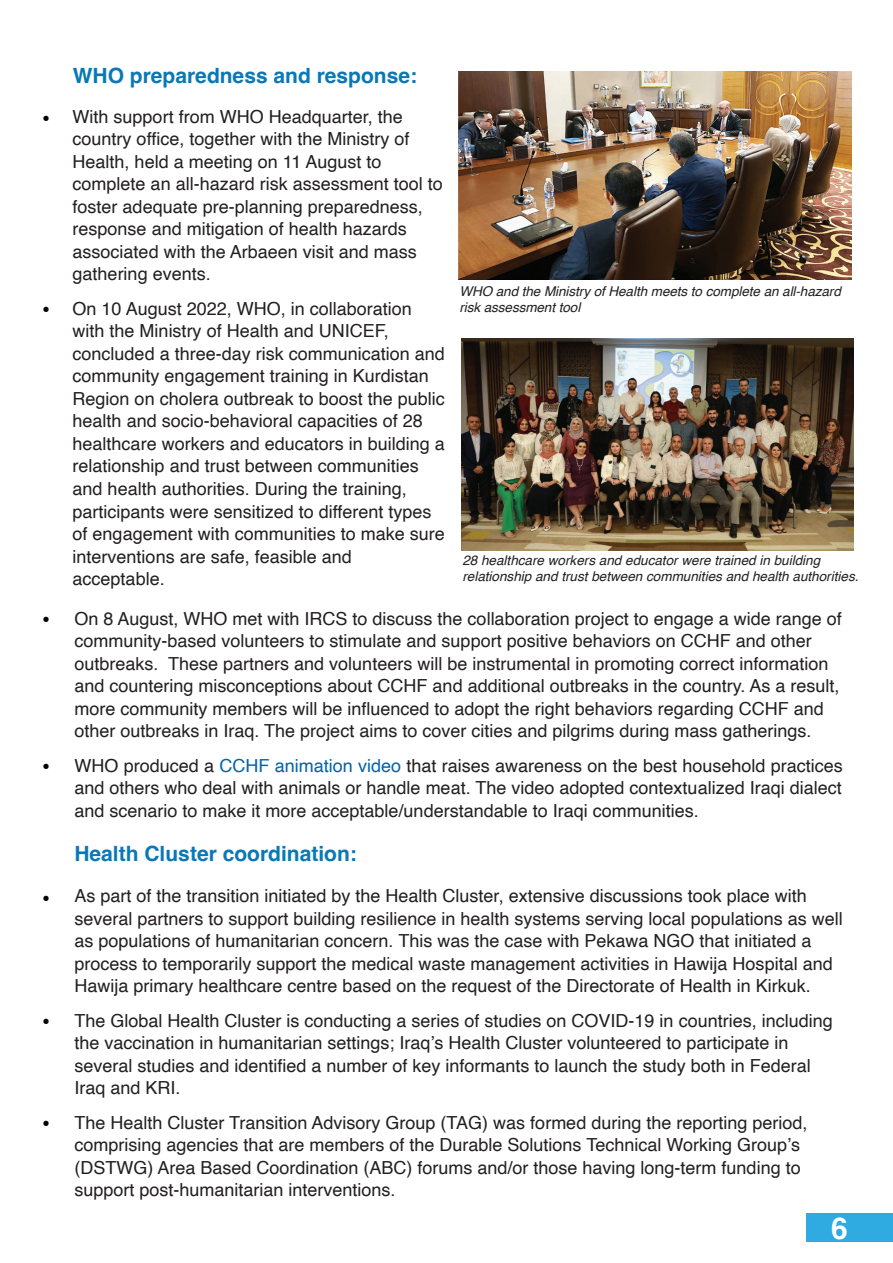
<style>
.page{position:relative;width:893px;height:1263px;background:#fff}
.page>*{position:absolute;margin:0;border:0;box-sizing:border-box;transform-origin:0 0}
.t1{font:700 30px "Helvetica";color:#fff}
.t2{font:24px "Helvetica";color:#040503}
.t3{font:700 21px "Helvetica";color:#0978b7}
.t4{font:18px/22.5px "Helvetica";color:#231f20}
.t5{font:italic 13.5px/16.5px "Helvetica";color:#231f20}
.s1{color:#0064a9}
</style>
<div class="page">
<div style="left:806px;top:1213px;width:87px;height:29px;background:#2fabe2"></div>
<img style="left:461px;top:338px;width:392px;height:212px">
<img style="left:459px;top:71px;width:392px;height:209px">
<h2 class="t2" style="left:42px;top:100px;width:10px">•</h2>
<h2 class="t2" style="left:42px;top:291px;width:10px">•</h2>
<h2 class="t2" style="left:42px;top:601px;width:10px">•</h2>
<h2 class="t2" style="left:42px;top:748px;width:10px">•</h2>
<h2 class="t2" style="left:42px;top:880px;width:10px">•</h2>
<h2 class="t2" style="left:42px;top:1003px;width:10px">•</h2>
<h2 class="t2" style="left:42px;top:1105px;width:10px">•</h2>
<p class="t3" style="left:73px;top:63px;width:346px">WHO preparedness and response:</p>
<p class="t4" style="left:73px;top:106px;width:372px">With support from WHO Headquarter, the country office, together with the Ministry of Health, held a meeting on 11 August to complete an all-hazard risk assessment tool to foster adequate pre-planning preparedness, response and mitigation of health hazards associated with the Arbaeen visit and mass gathering events.</p>
<p class="t4" style="left:73px;top:298px;width:374px">On 10 August 2022, WHO, in collaboration with the Ministry of Health and UNICEF, concluded a three-day risk communication and community engagement training in Kurdistan Region on cholera outbreak to boost the public health and socio-behavioral capacities of 28 healthcare workers and educators in building a relationship and trust between communities and health authorities. During the training, participants were sensitized to different types of engagement with communities to make sure interventions are safe, feasible and acceptable.</p>
<p class="t5" style="left:459px;top:283px;width:383px">WHO and the Ministry of Health meets to complete an all-hazard risk assessment tool</p>
<p class="t5" style="left:462px;top:552px;width:398px">28 healthcare workers and educator were trained in building relationship and trust between communities and health authorities.</p>
<p class="t4" style="left:74px;top:608px;width:769px">On 8 August, WHO met with IRCS to discuss the collaboration project to engage a wide range of community-based volunteers to stimulate and support positive behaviors on CCHF and other outbreaks. These partners and volunteers will be instrumental in promoting correct information and countering misconceptions about CCHF and additional outbreaks in the country. As a result, more community members will be influenced to adopt the right behaviors regarding CCHF and other outbreaks in Iraq. The project aims to cover cities and pilgrims during mass gatherings.</p>
<p class="t4" style="left:74px;top:755px;width:770px;text-align:justify">WHO produced a <span class="s1">CCHF animation video</span> that raises awareness on the best household practices and others who deal with animals or handle meat. The video adopted contextualized Iraqi dialect and scenario to make it more acceptable/understandable to Iraqi communities.</p>
<p class="t3" style="left:74px;top:841px;width:284px">Health Cluster coordination:</p>
<p class="t4" style="left:74px;top:885px;width:770px">As part of the transition initiated by the Health Cluster, extensive discussions took place with several partners to support building resilience in health systems serving local populations as well as populations of humanitarian concern. This was the case with Pekawa NGO that initiated a process to temporarily support the medical waste management activities in Hawija Hospital and Hawija primary healthcare centre based on the request of the Directorate of Health in Kirkuk.</p>
<p class="t4" style="left:74px;top:1010px;width:760px">The Global Health Cluster is conducting a series of studies on COVID-19 in countries, including the vaccination in humanitarian settings; Iraq’s Health Cluster volunteered to participate in several studies and identified a number of key informants to launch the study both in Federal Iraq and KRI.</p>
<p class="t4" style="left:74px;top:1112px;width:735px">The Health Cluster Transition Advisory Group (TAG) was formed during the reporting period, comprising agencies that are members of the Durable Solutions Technical Working Group’s (DSTWG) Area Based Coordination (ABC) forums and/or those having long-term funding to support post-humanitarian interventions.</p>
<h1 class="t1" style="left:831px;top:1210px;width:18px">6</h1>
</div>
